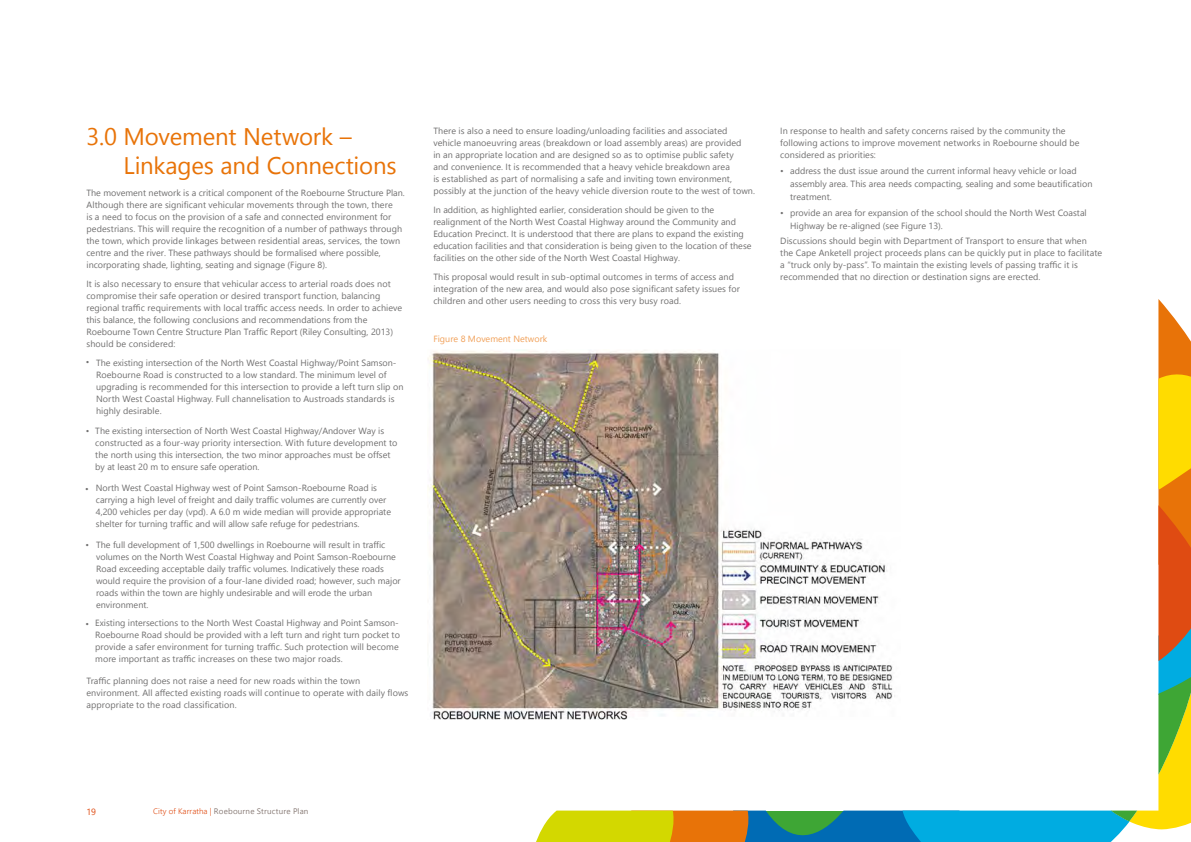
<style>
.page{position:relative;width:1191px;height:842px;background:#fff}
.page>*{position:absolute;margin:0;border:0;box-sizing:border-box;transform-origin:0 0}
.t1{font:24px/28.8px "Segoe UI";letter-spacing:-.01em;color:#e87308}
.t2{font:9px/12px "Segoe UI";letter-spacing:.005em;color:#706f6f}
.t3{font:9px "Segoe UI";color:#f1a058}
.t4{font:9px "Segoe UI";color:#df4b12}
.t5{font:8px "Segoe UI";letter-spacing:.025em;color:#887b76}
.s1{font-weight:300;color:#df4b12}
</style>
<div class="page">
<svg style="left:959px;top:810px;width:208px;height:32px;background:#21b6e4"></svg>
<svg style="left:1110px;top:299px;width:81px;height:530px"></svg>
<svg style="left:536px;top:810px;width:423px;height:32px;background:#779f5c"></svg>
<img style="left:428px;top:350px;width:467px;height:370px">
<h1 class="t1" style="left:124px;top:121px;width:274px;text-indent:-37px">3.0 Movement Network –<br>Linkages and Connections</h1>
<p class="t2" style="left:86px;top:186px;width:320px">The movement network is a critical component of the Roebourne Structure Plan.<br>Although there are significant vehicular movements through the town, there<br>is a need to focus on the provision of a safe and connected environment for pedestrians. This will require the recognition of a number of pathways through the town, which provide linkages between residential areas, services, the town centre and the river. These pathways should be formalised where possible, incorporating shade, lighting, seating and signage (Figure 8).</p>
<p class="t2" style="left:86px;top:277px;width:317px">It is also necessary to ensure that vehicular access to arterial roads does not compromise their safe operation or desired transport function, balancing regional traffic requirements with local traffic access needs. In order to achieve this balance, the following conclusions and recommendations from the Roebourne Town Centre Structure Plan Traffic Report (Riley Consulting, 2013) should be considered:</p>
<p class="t2" style="left:96px;top:356px;width:309px">The existing intersection of the North West Coastal Highway/Point Samson-Roebourne Road is constructed to a low standard. The minimum level of upgrading is recommended for this intersection to provide a left turn slip on North West Coastal Highway. Full channelisation to Austroads standards is highly desirable.</p>
<p class="t2" style="left:95px;top:424px;width:304px">The existing intersection of North West Coastal Highway/Andover Way is constructed as a four-way priority intersection. With future development to the north using this intersection, the two minor approaches must be offset by at least 20 m to ensure safe operation.</p>
<p class="t2" style="left:96px;top:481px;width:297px">North West Coastal Highway west of Point Samson-Roebourne Road is carrying a high level of freight and daily traffic volumes are currently over 4,200 vehicles per day (vpd). A 6.0 m wide median will provide appropriate shelter for turning traffic and will allow safe refuge for pedestrians.</p>
<p class="t2" style="left:96px;top:538px;width:306px">The full development of 1,500 dwellings in Roebourne will result in traffic volumes on the North West Coastal Highway and Point Samson-Roebourne Road exceeding acceptable daily traffic volumes. Indicatively these roads would require the provision of a four-lane divided road; however, such major roads within the town are highly undesirable and will erode the urban environment.</p>
<p class="t2" style="left:95px;top:616px;width:306px">Existing intersections to the North West Coastal Highway and Point Samson-Roebourne Road should be provided with a left turn and right turn pocket to provide a safer environment for turning traffic. Such protection will become more important as traffic increases on these two major roads.</p>
<p class="t2" style="left:86px;top:674px;width:323px">Traffic planning does not raise a need for new roads within the town environment. All affected existing roads will continue to operate with daily flows appropriate to the road classification.</p>
<p class="t2" style="left:86px;top:356px;width:5px">•</p>
<p class="t2" style="left:86px;top:424px;width:5px">•</p>
<p class="t2" style="left:85px;top:482px;width:5px">•</p>
<p class="t2" style="left:85px;top:539px;width:5px">•</p>
<p class="t2" style="left:85px;top:617px;width:5px">•</p>
<p class="t2" style="left:433px;top:125px;width:323px">There is also a need to ensure loading/unloading facilities and associated vehicle manoeuvring areas (breakdown or load assembly areas) are provided<br>in an appropriate location and are designed so as to optimise public safety<br>and convenience. It is recommended that a heavy vehicle breakdown area<br>is established as part of normalising a safe and inviting town environment, possibly at the junction of the heavy vehicle diversion route to the west of town.</p>
<p class="t2" style="left:433px;top:204px;width:320px">In addition, as highlighted earlier, consideration should be given to the realignment of the North West Coastal Highway around the Community and Education Precinct. It is understood that there are plans to expand the existing education facilities and that consideration is being given to the location of these facilities on the other side of the North West Coastal Highway.</p>
<p class="t2" style="left:433px;top:271px;width:308px">This proposal would result in sub-optimal outcomes in terms of access and integration of the new area, and would also pose significant safety issues for children and other users needing to cross this very busy road.</p>
<p class="t3" style="left:433px;top:332px;width:115px">Figure 8 Movement Network</p>
<p class="t2" style="left:780px;top:125px;width:301px">In response to health and safety concerns raised by the community the following actions to improve movement networks in Roebourne should be considered as priorities:</p>
<p class="t2" style="left:790px;top:164px;width:304px;line-height:13px;text-indent:-10px">• address the dust issue around the current informal heavy vehicle or load assembly area. This area needs compacting, sealing and some beautification treatment.</p>
<p class="t2" style="left:790px;top:206px;width:298px;line-height:13px;text-indent:-10px">• provide an area for expansion of the school should the North West Coastal<br>Highway be re-aligned (see Figure 13).</p>
<p class="t2" style="left:780px;top:235px;width:323px">Discussions should begin with Department of Transport to ensure that when<br>the Cape Anketell project proceeds plans can be quickly put in place to facilitate a “truck only by-pass”. To maintain the existing levels of passing traffic it is recommended that no direction or destination signs are erected.</p>
<p class="t4" style="left:86px;top:805px;width:11px">19</p>
<p class="t5" style="left:153px;top:805px;width:157px"><span class="s1">City of Karratha |</span> Roebourne Structure Plan</p>
</div>
